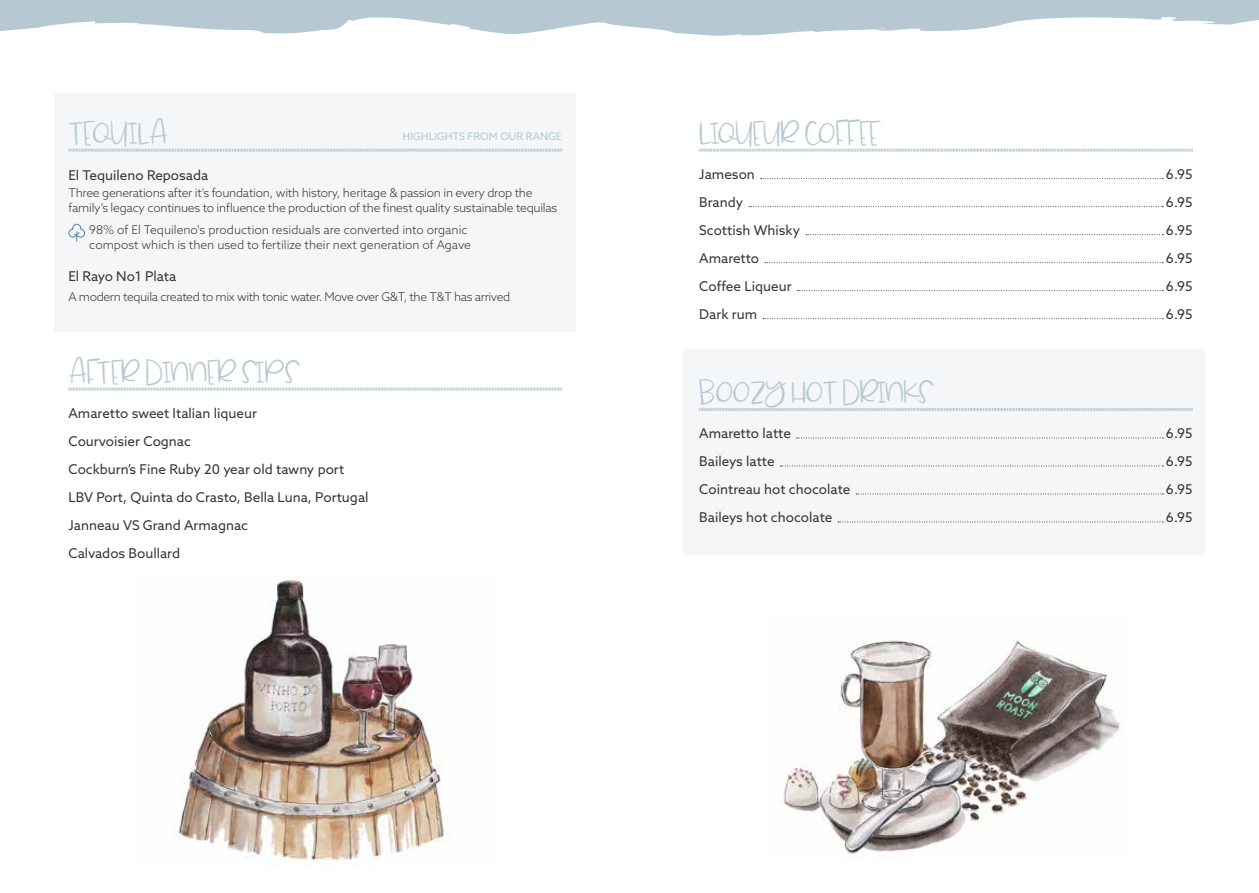
<style>
.page{position:relative;width:1259px;height:893px;background:#fff}
.page>*{position:absolute;margin:0;border:0;box-sizing:border-box;transform-origin:0 0}
.t1{font:16.5px "Lemon Drop";color:#b6c9d2}
.t2{font:16.5px "Lemon Drop";letter-spacing:-.025em;color:#b6c9d2}
.t3{font:13.5px/28px "Azo Sans";color:#353635}
.t4{font:300 12px/14.4px "Azo Sans";letter-spacing:-.02em;color:#353635}
.t5{font:300 12px/14.4px "Azo Sans";color:#353635}
.t6{font:10.5px "Azo Sans";color:#b6c9d2}
</style>
<div class="page">
<div style="left:54px;top:94px;width:522px;height:238px;background:#f4f6f8"></div>
<svg style="left:68px;top:148px;width:494px;height:4px"></svg>
<svg style="left:68px;top:387px;width:494px;height:4px;background:#d9e3e8"></svg>
<svg style="left:0;top:0;width:1259px;height:36px;fill:#b6c9d2"></svg>
<img style="left:781px;top:640px;width:342px;height:214px">
<img style="left:178px;top:576px;width:266px;height:291px">
<svg style="left:68px;top:224px;width:17px;height:17px"></svg>
<div style="left:683px;top:349px;width:522px;height:206px;background:#f4f6f8"></div>
<svg style="left:699px;top:148px;width:493px;height:4px;background:#d9e3e7"></svg>
<svg style="left:760px;top:178px;width:403px;height:1px"></svg>
<svg style="left:749px;top:206px;width:414px;height:1px"></svg>
<svg style="left:806px;top:234px;width:357px;height:1px"></svg>
<svg style="left:765px;top:262px;width:398px;height:1px"></svg>
<svg style="left:797px;top:290px;width:366px;height:1px"></svg>
<svg style="left:763px;top:318px;width:400px;height:1px"></svg>
<svg style="left:797px;top:438px;width:366px;height:1px"></svg>
<svg style="left:780px;top:466px;width:383px;height:1px"></svg>
<svg style="left:856px;top:494px;width:307px;height:1px"></svg>
<svg style="left:838px;top:522px;width:325px;height:1px"></svg>
<svg style="left:699px;top:379px;width:493px;height:32px"></svg>
<p class="t2" style="left:68px;top:124px;width:101px">TEQUILA</p>
<p class="t6" style="left:402px;top:129px;width:161px">HIGHLIGHTS FROM OUR RANGE</p>
<p class="t3" style="left:68px;top:161px;width:141px">El Tequileno Reposada</p>
<p class="t4" style="left:68px;top:186px;width:490px">Three generations after it’s foundation, with history, heritage &amp; passion in every drop the family’s legacy continues to influence the production of the finest quality sustainable tequilas</p>
<p class="t5" style="left:89px;top:223px;width:383px">98% of El Tequileno's production residuals are converted into organic compost which is then used to fertilize their next generation of Agave</p>
<p class="t3" style="left:68px;top:262px;width:109px">El Rayo No1 Plata</p>
<p class="t4" style="left:68px;top:289px;width:443px">A modern tequila created to mix with tonic water. Move over G&amp;T, the T&amp;T has arrived</p>
<p class="t1" style="left:68px;top:363px;width:234px">AFTER DINNER SIPS</p>
<p class="t3" style="left:68px;top:399px;width:301px">Amaretto sweet Italian liqueur<br>Courvoisier Cognac<br>Cockburn’s Fine Ruby 20 year old tawny port<br>LBV Port, Quinta do Crasto, Bella Luna, Portugal<br>Janneau VS Grand Armagnac<br>Calvados Boullard</p>
<p class="t1" style="left:699px;top:124px;width:182px">LIQUEUR COFFEE</p>
<p class="t3" style="left:699px;top:160px;width:57px">Jameson</p>
<p class="t3" style="left:1166px;top:160px;width:28px">6.95</p>
<p class="t3" style="left:699px;top:188px;width:45px">Brandy</p>
<p class="t3" style="left:1166px;top:188px;width:28px">6.95</p>
<p class="t3" style="left:699px;top:216px;width:102px">Scottish Whisky</p>
<p class="t3" style="left:1166px;top:216px;width:28px">6.95</p>
<p class="t3" style="left:699px;top:244px;width:61px">Amaretto</p>
<p class="t3" style="left:1166px;top:244px;width:28px">6.95</p>
<p class="t3" style="left:699px;top:272px;width:94px">Coffee Liqueur</p>
<p class="t3" style="left:1166px;top:272px;width:28px">6.95</p>
<p class="t3" style="left:699px;top:300px;width:59px">Dark rum</p>
<p class="t3" style="left:1166px;top:300px;width:28px">6.95</p>
<p class="t2" style="left:715px;top:384px;width:220px">OOZY HOT DRINKS</p>
<p class="t3" style="left:699px;top:419px;width:93px">Amaretto latte</p>
<p class="t3" style="left:1166px;top:419px;width:28px">6.95</p>
<p class="t3" style="left:699px;top:447px;width:77px">Baileys latte</p>
<p class="t3" style="left:1166px;top:447px;width:28px">6.95</p>
<p class="t3" style="left:699px;top:475px;width:153px">Cointreau hot chocolate</p>
<p class="t3" style="left:1166px;top:475px;width:28px">6.95</p>
<p class="t3" style="left:699px;top:503px;width:135px">Baileys hot chocolate</p>
<p class="t3" style="left:1166px;top:503px;width:28px">6.95</p>
</div>
